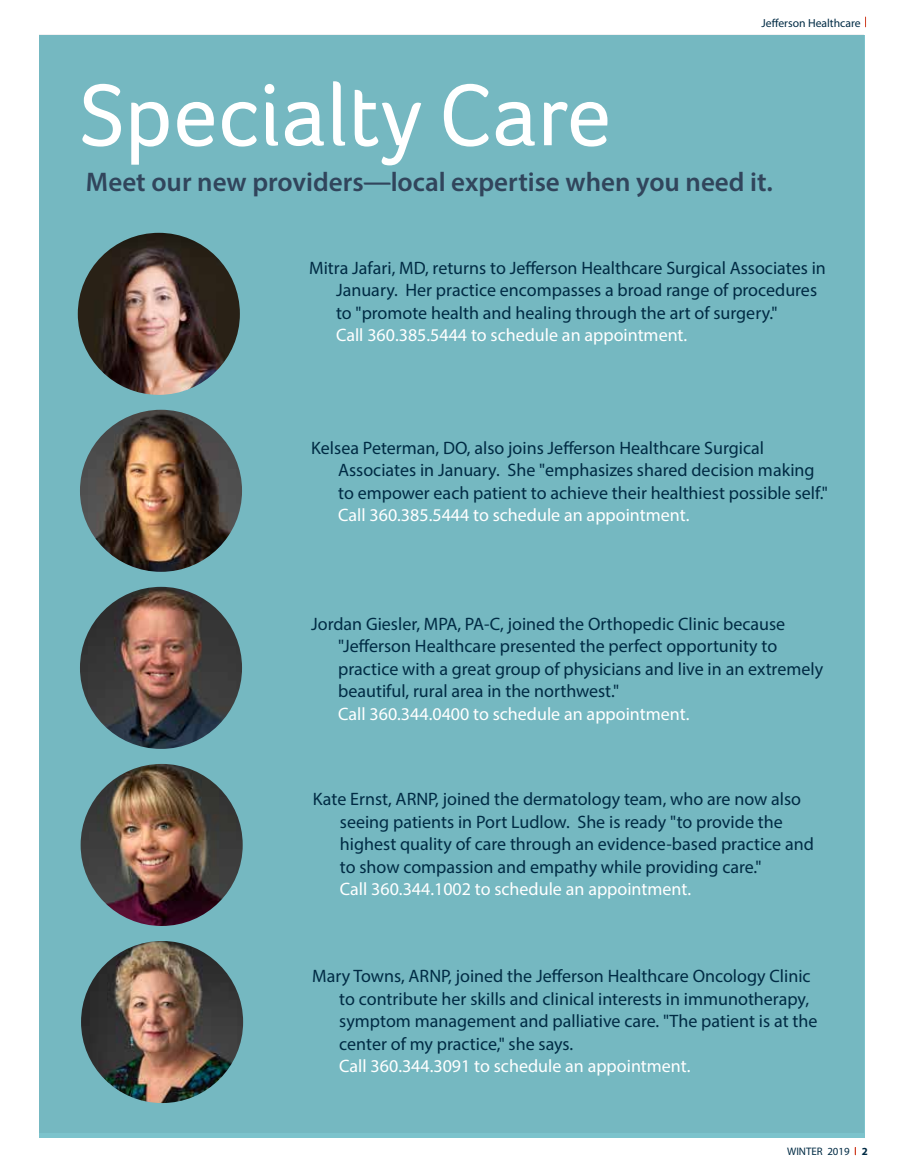
<style>
.page{position:relative;width:905px;height:1175px;background:#fff}
.page>*{position:absolute;margin:0;border:0;box-sizing:border-box;transform-origin:0 0}
.t1{font:90px "Foco";color:#fff}
.t2{font:600 27px "Myriad Pro";color:#31455c}
.t3{font:18px/22.5px "Myriad Pro";color:#002b44}
.t4{font:18px "Myriad Pro";color:#fff}
.t5{font:11.7px "Myriad Pro";color:#002b44}
.t6{font:10.95px "Myriad Pro";color:#002b44}
.s1{font-family:"Foco";font-weight:400}
.s2{font-weight:700}
</style>
<div class="page">
<div style="left:40px;top:34px;width:824px;height:1098px;background:#75b8c1"></div>
<img style="left:80px;top:587px;width:162px;height:162px;border-radius:81px">
<img style="left:81px;top:764px;width:162px;height:162px;border-radius:81px">
<img style="left:81px;top:941px;width:162px;height:162px;border-radius:81px">
<img style="left:78px;top:233px;width:162px;height:162px;border-radius:81px">
<img style="left:80px;top:410px;width:162px;height:162px;border-radius:81px">
<h1 class="t1" style="left:80px;top:55px;width:533px">Specialty Care</h1>
<p class="t5" style="left:761px;top:16px;width:101px">Jefferson Healthcare</p>
<h2 class="t2" style="left:86px;top:165px;width:688px">Meet our new providers<span class="s1">—</span>local expertise when you need it.</h2>
<p class="t3" style="left:336px;top:256px;width:491px;text-indent:-27px">Mitra Jafari, MD, returns to Jefferson Healthcare Surgical Associates in<br>January. Her practice encompasses a broad range of procedures to "promote health and healing through the art of surgery."</p>
<p class="t4" style="left:336px;top:324px;width:352px">Call 360.385.5444 to schedule an appointment.</p>
<p class="t3" style="left:338px;top:436px;width:491px;text-indent:-27px">Kelsea Peterman, DO, also joins Jefferson Healthcare Surgical<br>Associates in January. She "emphasizes shared decision making to empower each patient to achieve their healthiest possible self."</p>
<p class="t4" style="left:338px;top:504px;width:352px">Call 360.385.5444 to schedule an appointment.</p>
<p class="t3" style="left:338px;top:612px;width:486px;text-indent:-27px">Jordan Giesler, MPA, PA-C, joined the Orthopedic Clinic because "Jefferson Healthcare presented the perfect opportunity to practice with a great group of physicians and live in an extremely beautiful, rural area in the northwest."</p>
<p class="t4" style="left:338px;top:702px;width:352px">Call 360.344.0400 to schedule an appointment.</p>
<p class="t3" style="left:340px;top:788px;width:475px;text-indent:-27px">Kate Ernst, ARNP, joined the dermatology team, who are now also seeing patients in Port Ludlow. She is ready "to provide the highest quality of care through an evidence-based practice and to show compassion and empathy while providing care."</p>
<p class="t4" style="left:340px;top:878px;width:352px">Call 360.344.1002 to schedule an appointment.</p>
<p class="t3" style="left:339px;top:964px;width:479px;text-indent:-27px">Mary Towns, ARNP, joined the Jefferson Healthcare Oncology Clinic to contribute her skills and clinical interests in immunotherapy, symptom management and palliative care. "The patient is at the center of my practice," she says.</p>
<p class="t4" style="left:339px;top:1055px;width:352px">Call 360.344.3091 to schedule an appointment.</p>
<p class="t6" style="left:787px;top:1144px;width:82px">WINTER 2019 <span class="s2">2</span></p>
</div>
